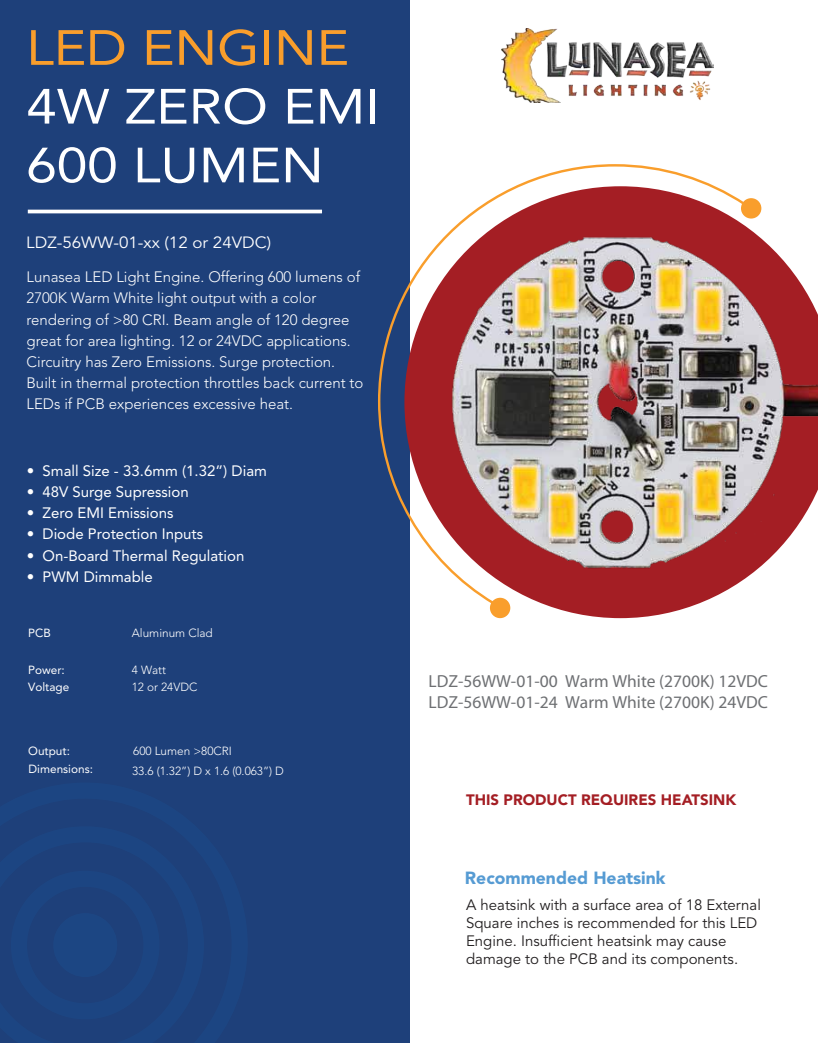
<style>
.page{position:relative;width:818px;height:1043px;background:#fff}
.page>*{position:absolute;margin:0;border:0;box-sizing:border-box;transform-origin:0 0}
.t1{font:49px/58.8px "Avenir LT Std";color:#fff;scale:1.12 1}
.t2{font:49px "Avenir LT Std";color:#f99e2c;scale:1.12 1}
.t3{font:300 17.5px/21px "Avenir";color:#6e7073}
.t4{font:900 17.5px "Avenir LT Std";color:#569bd3}
.t5{font:16.25px "Avenir LT Std";color:#fff;scale:1.04 1}
.t6{font:300 15px/21.1px "Avenir LT Std";color:#fff}
.t7{font:15px/18px "Avenir LT Std";color:#221f20}
.t8{font:15px "Avenir LT Std";color:#fff}
.t9{font:900 15px "Avenir LT Std";color:#a41e24}
.t10{font:300 11.75px/17.6px "Avenir LT Std";color:#fff}
.t11{font:11.75px/17.6px "Avenir LT Std";color:#fff}
</style>
<div class="page">
<div style="left:0;top:0;width:409px;height:1042px;background:#1e407a"></div>
<svg style="left:409px;top:198px;width:353px;height:420px"></svg>
<div style="left:490px;top:597px;width:20px;height:21px;background:#f99e2c;border-radius:50%"></div>
<svg style="left:378px;top:163px;width:370px;height:443px"></svg>
<div style="left:741px;top:198px;width:20px;height:20px;background:#f99e2c;border-radius:50%"></div>
<img style="left:501px;top:28px;width:212px;height:75px">
<hr style="left:28px;top:210px;width:294px;height:3px;background:#fff">
<img style="left:448px;top:234px;width:370px;height:336px">
<h1 class="t2" style="left:26px;top:28px;width:290px">LED ENGINE</h1>
<h1 class="t1" style="left:26px;top:82px;width:317px">4W ZERO EMI<br>600 LUMEN</h1>
<p class="t5" style="left:26px;top:235px;width:237px">LDZ-56WW-01-xx (12 or 24VDC)</p>
<p class="t6" style="left:27px;top:268px;width:338px">Lunasea LED Light Engine. Offering 600 lumens of 2700K Warm White light output with a color rendering of &gt;80 CRI. Beam angle of 120 degree great for area lighting. 12 or 24VDC applications.<br>Circuitry has Zero Emissions. Surge protection.<br>Built in thermal protection throttles back current to LEDs if PCB experiences excessive heat.</p>
<p class="t8" style="left:27px;top:462px;width:242px">• Small Size - 33.6mm (1.32”) Diam</p>
<p class="t8" style="left:27px;top:483px;width:164px">• 48V Surge Supression</p>
<p class="t8" style="left:27px;top:504px;width:148px">• Zero EMI Emissions</p>
<p class="t8" style="left:27px;top:525px;width:178px">• Diode Protection Inputs</p>
<p class="t8" style="left:27px;top:546px;width:219px">• On-Board Thermal Regulation</p>
<p class="t8" style="left:27px;top:567px;width:128px">• PWM Dimmable</p>
<p class="t11" style="left:28px;top:625px;width:24px">PCB</p>
<p class="t11" style="left:28px;top:661px;width:43px">Power:<br>Voltage</p>
<p class="t11" style="left:28px;top:743px;width:43px">Output:</p>
<p class="t10" style="left:132px;top:625px;width:82px">Aluminum Clad</p>
<p class="t10" style="left:132px;top:661px;width:67px">4 Watt<br>12 or 24VDC</p>
<p class="t10" style="left:133px;top:743px;width:100px">600 Lumen &gt;80CRI</p>
<p class="t11" style="left:29px;top:761px;width:66px">Dimensions:</p>
<p class="t10" style="left:132px;top:762px;width:153px">33.6 (1.32”) D x 1.6 (0.063”) D</p>
<p class="t3" style="left:428px;top:671px;width:341px">LDZ-56WW-01-00 Warm White (2700K) 12VDC<br>LDZ-56WW-01-24 Warm White (2700K) 24VDC</p>
<p class="t9" style="left:466px;top:794px;width:271px">THIS PRODUCT REQUIRES HEATSINK</p>
<p class="t4" style="left:465px;top:871px;width:202px">Recommended Heatsink</p>
<p class="t7" style="left:466px;top:897px;width:296px">A heatsink with a surface area of 18 External Square inches is recommended for this LED Engine. Insufficient heatsink may cause damage to the PCB and its components.</p>
</div>
